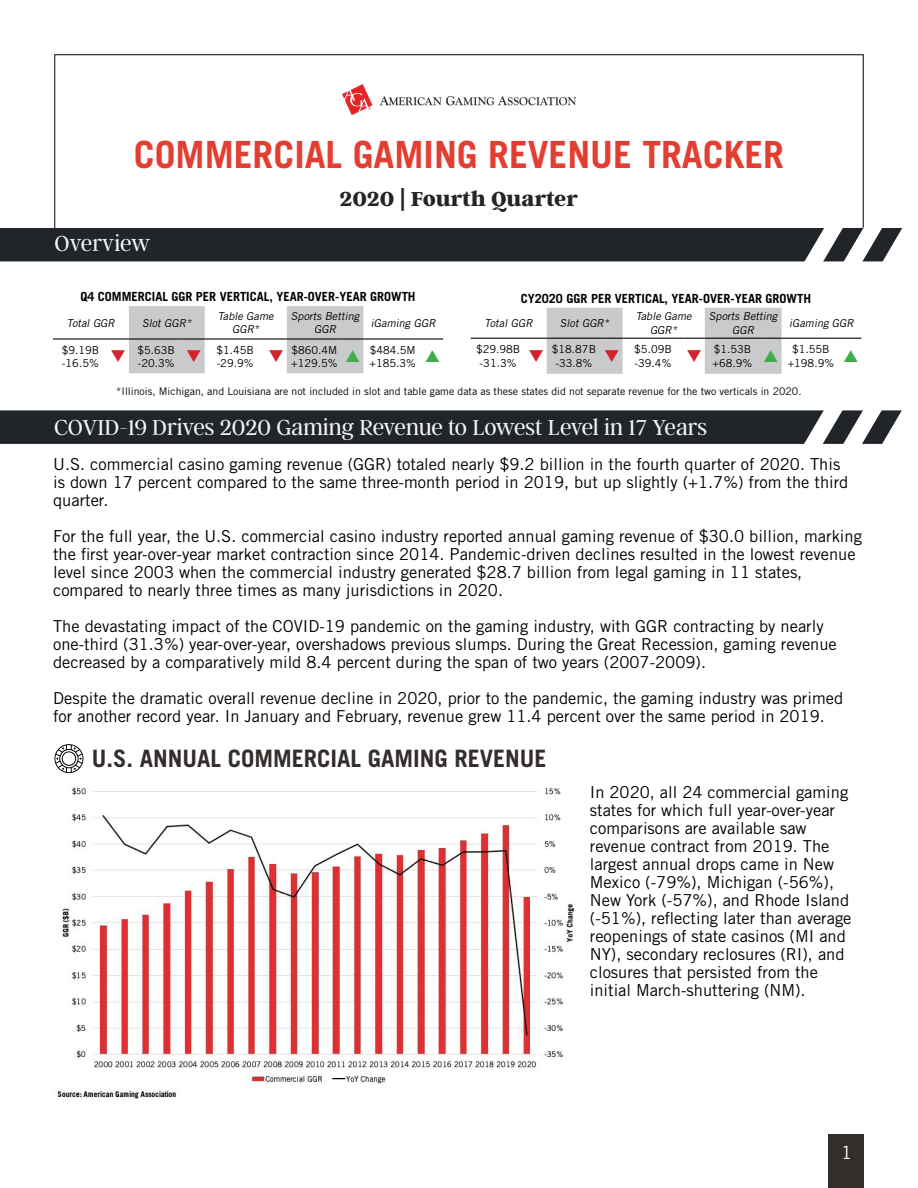
<style>
.page{position:relative;width:918px;height:1188px;background:#fff}
.page>*{position:absolute;margin:0;border:0;box-sizing:border-box;transform-origin:0 0}
.t1{font:700 37.5px "Trade Gothic LT Std";color:#e23f32}
.t2{font:300 24px "Argent CF";color:#f4f4f4}
.t3{font:700 24px "Trade Gothic LT Std";color:#332d2b}
.t4{font:800 22.5px "Argent CF";color:#212526}
.t5{font:18px "Trade Gothic LT Std";color:#fff}
.t6{font:16.5px/18px "Trade Gothic LT Std";color:#000}
.t7{font:700 12.6px "Trade Gothic LT Std";color:#000}
.t8{font:10.95px/13.2px "Trade Gothic LT Std";color:#000}
.t9{font:italic 10.95px/13.2px "Trade Gothic LT Std";color:#000;text-align:center}
.t10{font:10.5px "Trade Gothic LT Std";color:#000}
</style>
<div class="page">
<img style="left:342px;top:84px;width:234px;height:31px">
<div style="left:828px;top:1134px;width:36px;height:54px;background:#332d2b"></div>
<div style="left:129px;top:306px;width:76px;height:67px;background:#c9cacc"></div>
<hr style="left:53px;top:338px;width:55px;height:2px;background:#000">
<hr style="left:108px;top:338px;width:21px;height:2px;background:#000">
<hr style="left:129px;top:338px;width:54px;height:2px;background:#000">
<hr style="left:183px;top:338px;width:22px;height:2px;background:#000">
<hr style="left:205px;top:338px;width:60px;height:2px;background:#000">
<hr style="left:265px;top:338px;width:22px;height:2px;background:#000">
<hr style="left:363px;top:338px;width:59px;height:2px;background:#000">
<hr style="left:422px;top:338px;width:21px;height:2px;background:#000">
<hr style="left:471px;top:338px;width:54px;height:1px;background:#000">
<hr style="left:782px;top:338px;width:58px;height:1px;background:#000">
<svg style="left:840px;top:338px;width:21px;height:1px"></svg>
<svg style="left:0;top:410px;width:902px;height:34px;background:#2f3337"></svg>
<svg style="left:54px;top:744px;width:29px;height:29px"></svg>
<svg style="left:0;top:225px;width:902px;height:37px;background:#404347"></svg>
<img style="left:57px;top:787px;width:518px;height:312px">
<div style="left:287px;top:306px;width:76px;height:67px;background:#c9cacc"></div>
<svg style="left:525px;top:308px;width:257px;height:66px"></svg>
<h1 class="t1" style="left:134px;top:132px;width:652px">COMMERCIAL GAMING REVENUE TRACKER</h1>
<h3 class="t4" style="left:340px;top:186px;width:240px">2020 | Fourth Quarter</h3>
<h2 class="t2" style="left:54px;top:231px;width:98px">Overview</h2>
<p class="t7" style="left:80px;top:289px;width:337px">Q4 COMMERCIAL GGR PER VERTICAL, YEAR-OVER-YEAR GROWTH</p>
<p class="t9" style="left:67px;top:316px;width:52px">Total GGR</p>
<p class="t9" style="left:142px;top:316px;width:53px">Slot GGR*</p>
<p class="t9" style="left:218px;top:309px;width:60px">Table Game<br>GGR*</p>
<p class="t9" style="left:291px;top:309px;width:72px">Sports Betting<br>GGR</p>
<p class="t9" style="left:371px;top:316px;width:69px">iGaming GGR</p>
<p class="t8" style="left:62px;top:343px;width:66px">$9.19B -16.5% <sup>❑</sup></p>
<p class="t8" style="left:137px;top:343px;width:66px">$5.63B -20.3% <sup>❑</sup></p>
<p class="t8" style="left:216px;top:343px;width:69px">$1.45B -29.9% <sup>❑</sup></p>
<p class="t8" style="left:291px;top:343px;width:48px">$860.4M +129.5%</p>
<p class="t8" style="left:370px;top:343px;width:48px">$484.5M +185.3%</p>
<p class="t7" style="left:521px;top:291px;width:292px">CY2020 GGR PER VERTICAL, YEAR-OVER-YEAR GROWTH</p>
<p class="t9" style="left:485px;top:316px;width:52px">Total GGR</p>
<p class="t9" style="left:560px;top:316px;width:53px">Slot GGR*</p>
<p class="t9" style="left:636px;top:310px;width:60px">Table Game<br>GGR*</p>
<p class="t9" style="left:709px;top:310px;width:72px">Sports Betting<br>GGR</p>
<p class="t9" style="left:789px;top:316px;width:69px">iGaming GGR</p>
<p class="t8" style="left:480px;top:343px;width:66px;text-indent:-4px">$29.98B -31.3% <sup>❑</sup></p>
<p class="t8" style="left:555px;top:343px;width:66px;text-indent:-4px">$18.87B -33.8% <sup>❑</sup></p>
<p class="t8" style="left:634px;top:343px;width:69px">$5.09B -39.4% <sup>❑</sup></p>
<p class="t8" style="left:713px;top:343px;width:41px">$1.53B +68.9%</p>
<p class="t8" style="left:788px;top:343px;width:48px;text-align:center">$1.55B +198.9%</p>
<p class="t10" style="left:116px;top:385px;width:687px">*Illinois, Michigan, and Louisiana are not included in slot and table game data as these states did not separate revenue for the two verticals in 2020.</p>
<h2 class="t2" style="left:54px;top:415px;width:655px">COVID-19 Drives 2020 Gaming Revenue to Lowest Level in 17 Years</h2>
<p class="t6" style="left:53px;top:455px;width:797px">U.S. commercial casino gaming revenue (GGR) totaled nearly $9.2 billion in the fourth quarter of 2020. This is down 17 percent compared to the same three-month period in 2019, but up slightly (+1.7%) from the third quarter.</p>
<p class="t6" style="left:53px;top:527px;width:810px">For the full year, the U.S. commercial casino industry reported annual gaming revenue of $30.0 billion, marking the first year-over-year market contraction since 2014. Pandemic-driven declines resulted in the lowest revenue level since 2003 when the commercial industry generated $28.7 billion from legal gaming in 11 states, compared to nearly three times as many jurisdictions in 2020.</p>
<p class="t6" style="left:53px;top:617px;width:785px">The devastating impact of the COVID-19 pandemic on the gaming industry, with GGR contracting by nearly one-third (31.3%) year-over-year, overshadows previous slumps. During the Great Recession, gaming revenue decreased by a comparatively mild 8.4 percent during the span of two years (2007-2009).</p>
<p class="t6" style="left:53px;top:689px;width:792px">Despite the dramatic overall revenue decline in 2020, prior to the pandemic, the gaming industry was primed for another record year. In January and February, revenue grew 11.4 percent over the same period in 2019.</p>
<h2 class="t3" style="left:92px;top:743px;width:456px">U.S. ANNUAL COMMERCIAL GAMING REVENUE</h2>
<p class="t6" style="left:590px;top:783px;width:263px">In 2020, all 24 commercial gaming states for which full year-over-year comparisons are available saw revenue contract from 2019. The largest annual drops came in New Mexico (-79%), Michigan (-56%), New York (-57%), and Rhode Island (-51%), reflecting later than average reopenings of state casinos (MI and NY), secondary reclosures (RI), and closures that persisted from the initial March-shuttering (NM).</p>
<p class="t5" style="left:841px;top:1142px;width:12px">1</p>
</div>
